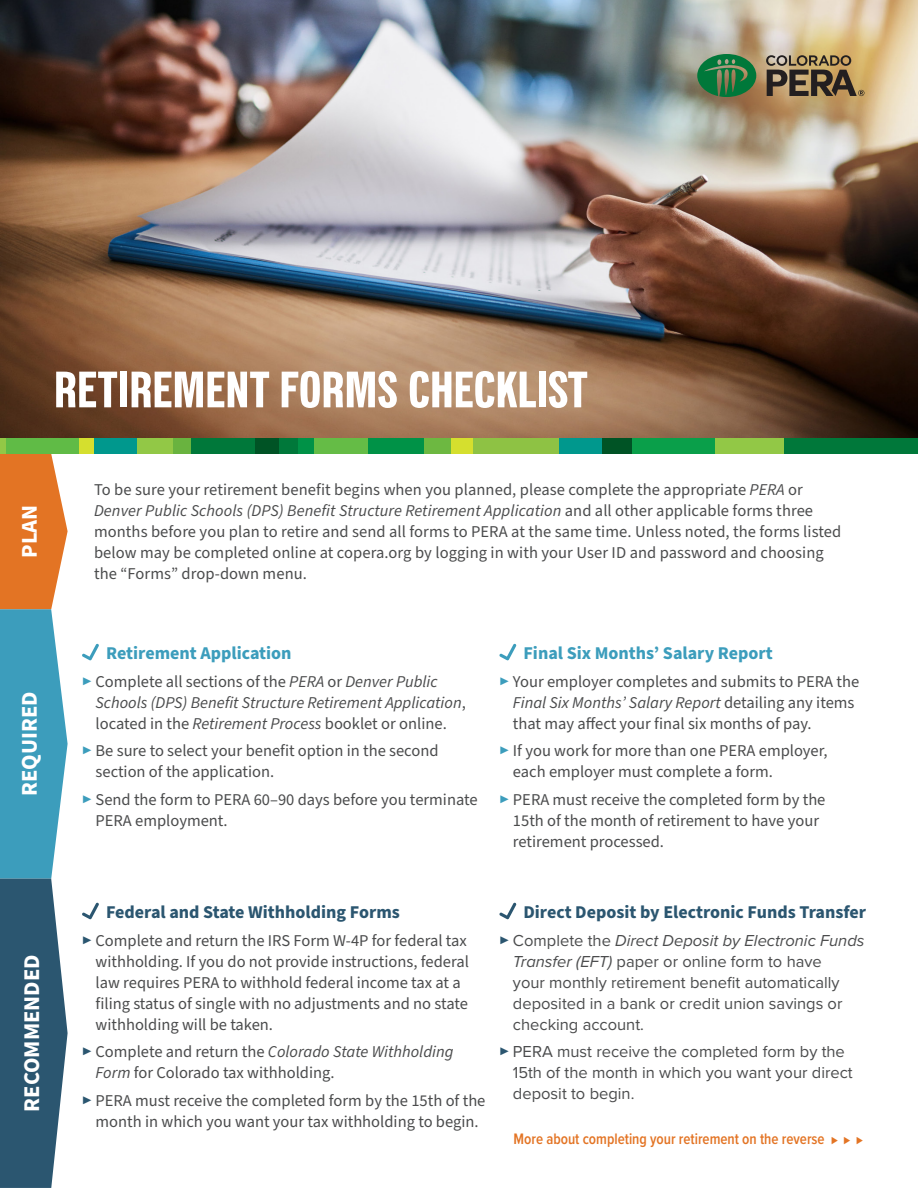
<style>
.page{position:relative;width:918px;height:1188px;background:#fff}
.page>*{position:absolute;margin:0;border:0;box-sizing:border-box;transform-origin:0 0}
.t1{font:700 condensed 51px "Lorimer No 2";color:#fff}
.t2{font:700 22.5px "Source Sans Pro";color:#fff}
.t3{font:700 18px "Source Sans Pro";color:#2b5670}
.t4{font:700 18px "Source Sans Pro";color:#3c9dbc}
.t5{font:16.5px/21px "Source Sans Pro";color:#4b4c4d}
.t6{font:16.5px/21px "Proxima Nova";color:#4b4c4d}
.t7{font:italic 16.5px/21px "Source Sans Pro";color:#4b4c4d}
.t8{font:600 15.75px "Proxima Nova Cond";color:#e37424;scale:.95 1}
.s1{font-style:italic}
.s2{font-style:normal;color:#3c9dbc}
.s3{font-style:normal}
.s4{color:#3c9dbc}
.s5{color:#2b5670}
.s6{font-family:"Source Sans Pro";color:#2b5670}
.s7{font-family:"Proxima Nova";font-size:12px}
</style>
<div class="page">
<svg style="left:82px;top:644px;width:17px;height:16px"></svg>
<svg style="left:82px;top:903px;width:17px;height:16px"></svg>
<svg style="left:499px;top:644px;width:17px;height:16px"></svg>
<svg style="left:499px;top:903px;width:17px;height:16px"></svg>
<img style="left:0;top:0;width:918px;height:438px">
<svg style="left:0;top:454px;width:68px;height:734px;background:#698489"></svg>
<div style="left:130px;top:438px;width:148px;height:15px;background:#69b33f"></div>
<div style="left:0;top:438px;width:173px;height:15px;background:#92c846"></div>
<div style="left:278px;top:438px;width:148px;height:15px;background:#009247"></div>
<div style="left:424px;top:438px;width:148px;height:15px;background:#6db841"></div>
<div style="left:451px;top:438px;width:149px;height:15px;background:#8ec244"></div>
<div style="left:451px;top:438px;width:22px;height:15px;background:#d5df2e"></div>
<div style="left:78px;top:438px;width:18px;height:15px;background:#d5df2e"></div>
<div style="left:600px;top:438px;width:148px;height:15px;background:#005325"></div>
<div style="left:192px;top:438px;width:106px;height:15px;background:#00783a"></div>
<div style="left:315px;top:438px;width:53px;height:15px;background:#65bc46"></div>
<div style="left:256px;top:438px;width:23px;height:15px;background:#005325"></div>
<div style="left:632px;top:438px;width:148px;height:15px;background:#0a9f4a"></div>
<div style="left:776px;top:438px;width:142px;height:15px;background:#00783a"></div>
<div style="left:715px;top:438px;width:68px;height:15px;background:#92c846"></div>
<div style="left:559px;top:438px;width:43px;height:15px;background:#00988d"></div>
<div style="left:94px;top:438px;width:43px;height:15px;background:#00988d"></div>
<div style="left:6px;top:438px;width:73px;height:15px;background:#60bb46"></div>
<svg style="left:697px;top:54px;width:59px;height:43px;background:#3d7e4b"></svg>
<svg style="left:766px;top:55px;width:98px;height:41px;background:#816d4d"></svg>
<p class="t1" style="left:54px;top:361px;width:536px">RETIREMENT FORMS CHECKLIST</p>
<p class="t2" style="left:14px;top:558px;width:55px;rotate:-90deg">PLAN</p>
<p class="t2" style="left:14px;top:796px;width:106px;rotate:-90deg">REQUIRED</p>
<p class="t2" style="left:16px;top:1112px;width:158px;rotate:-90deg">RECOMMENDED</p>
<p class="t5" style="left:94px;top:479px;width:749px">To be sure your retirement benefit begins when you planned, please complete the appropriate <span class="s1">PERA</span> or <span class="s1">Denver Public Schools (DPS) Benefit Structure Retirement Application</span> and all other applicable forms three months before you plan to retire and send all forms to PERA at the same time. Unless noted, the forms listed below may be completed online at copera.org by logging in with your User ID and password and choosing the “Forms” drop-down menu.</p>
<p class="t4" style="left:106px;top:641px;width:187px">Retirement Application</p>
<p class="t7" style="left:96px;top:671px;width:372px;text-indent:-14px"><span class="s2">▶</span> <span class="s3">Complete all sections of the</span> PERA <span class="s3">or</span> Denver Public<br>Schools (DPS) Benefit Structure Retirement Application<span class="s3">, located in the</span> Retirement Process <span class="s3">booklet or online.</span></p>
<p class="t5" style="left:96px;top:741px;width:345px;text-indent:-14px"><span class="s4">▶</span> Be sure to select your benefit option in the second section of the application.</p>
<p class="t5" style="left:96px;top:790px;width:384px;text-indent:-14px"><span class="s4">▶</span> Send the form to PERA 60–90 days before you terminate<br>PERA employment.</p>
<p class="t4" style="left:523px;top:641px;width:251px">Final Six Months’ Salary Report</p>
<p class="t5" style="left:513px;top:671px;width:348px;text-indent:-13px"><span class="s4">▶</span> Your employer completes and submits to PERA the<br><span class="s1">Final Six Months’ Salary Report</span> detailing any items that may affect your final six months of pay.</p>
<p class="t5" style="left:513px;top:741px;width:316px;text-indent:-14px"><span class="s4">▶</span> If you work for more than one PERA employer, each employer must complete a form.</p>
<p class="t5" style="left:513px;top:790px;width:314px;text-indent:-14px"><span class="s4">▶</span> PERA must receive the completed form by the<br>15th of the month of retirement to have your retirement processed.</p>
<p class="t3" style="left:106px;top:900px;width:295px">Federal and State Withholding Forms</p>
<p class="t5" style="left:96px;top:930px;width:375px;text-indent:-14px"><span class="s5">▶</span> Complete and return the IRS Form W-4P for federal tax withholding. If you do not provide instructions, federal law requires PERA to withhold federal income tax at a filing status of single with no adjustments and no state withholding will be taken.</p>
<p class="t5" style="left:96px;top:1042px;width:359px;text-indent:-14px"><span class="s5">▶</span> Complete and return the <span class="s1">Colorado State Withholding<br>Form</span> for Colorado tax withholding.</p>
<p class="t5" style="left:82px;top:1091px;width:405px;text-align:center"><span class="s5">▶</span> PERA must receive the completed form by the 15th of the month in which you want your tax withholding to begin.</p>
<p class="t3" style="left:523px;top:900px;width:344px">Direct Deposit by Electronic Funds Transfer</p>
<p class="t6" style="left:513px;top:929px;width:353px;text-indent:-14px"><span class="s6">▶</span> Complete the <span class="s1">Direct Deposit by Electronic Funds Transfer (EFT)</span> paper or online form to have<br>your monthly retirement benefit automatically deposited in a bank or credit union savings or checking account.</p>
<p class="t6" style="left:513px;top:1041px;width:341px;text-indent:-14px"><span class="s6">▶</span> PERA must receive the completed form by the<br>15th of the month in which you want your direct deposit to begin.</p>
<p class="t8" style="left:514px;top:1127px;width:369px">More about completing your retirement on the reverse <span class="s7">⊲ ⊲ ⊲</span></p>
</div>
